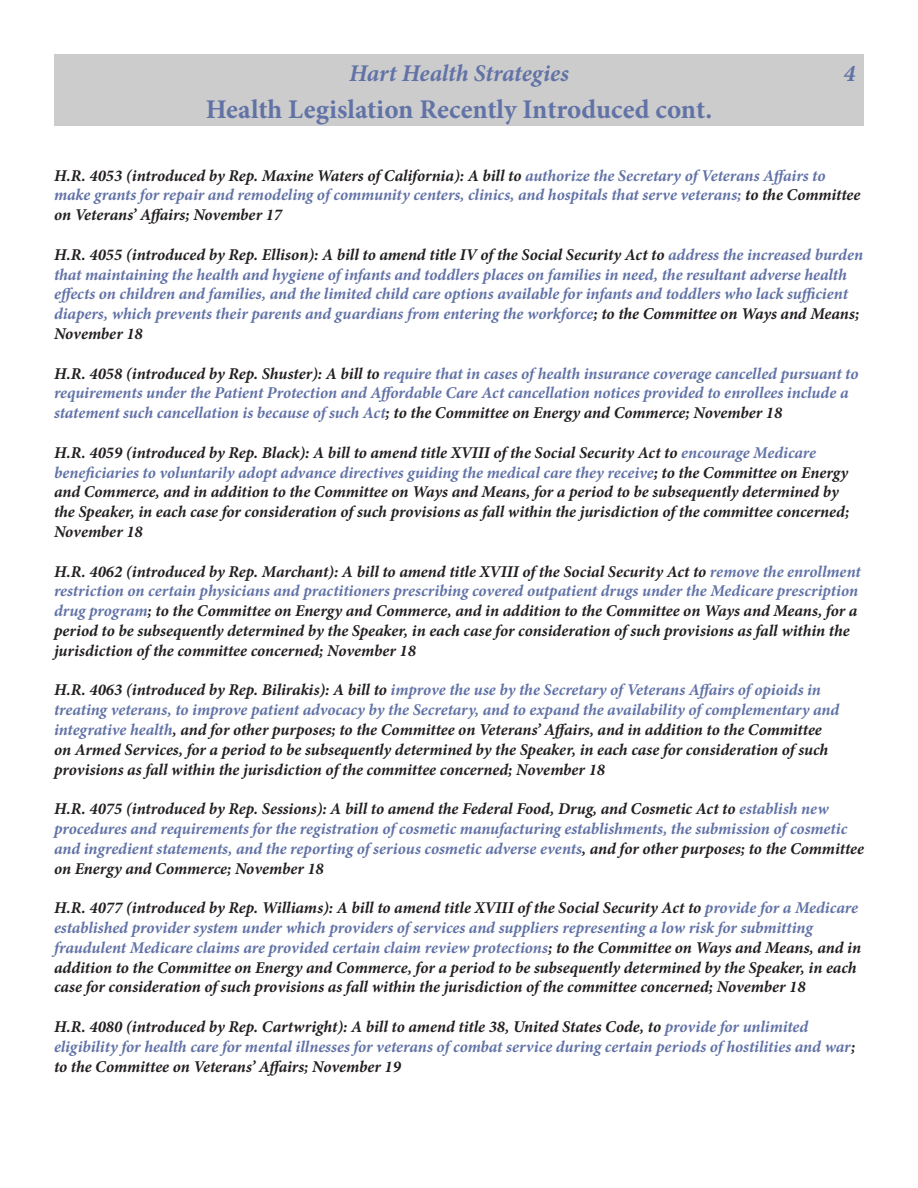
<style>
.page{position:relative;width:918px;height:1188px;background:#fff}
.page>*{position:absolute;margin:0;border:0;box-sizing:border-box;transform-origin:0 0}
.t1{font:700 27px "Minion Pro";color:#6172a6}
.t2{font:italic 700 24px "Minion Pro";letter-spacing:-.005em;color:#6172a6}
.t3{font:italic 700 16.5px/19.8px "Minion Pro";letter-spacing:-.005em;color:#231f20}
.t4{font:italic 700 16.5px/19.8px "Minion Pro";letter-spacing:-.005em;color:#6172a6}
.s1{color:#231f20}
.s2{color:#6172a6}
</style>
<div class="page">
<div style="left:54px;top:54px;width:810px;height:36px;background:#ccc"></div>
<div style="left:54px;top:90px;width:810px;height:36px;background:#ccc"></div>
<p class="t2" style="left:349px;top:56px;width:221px">Hart Health Strategies</p>
<p class="t2" style="left:844px;top:56px;width:13px">4</p>
<p class="t1" style="left:206px;top:90px;width:508px">Health Legislation Recently Introduced cont.</p>
<p class="t4" style="left:54px;top:165px;width:808px"><span class="s1">H.R. 4053 (introduced by Rep. Maxine Waters of California): A bill to</span> authorize the Secretary of Veterans Affairs to make grants for repair and remodeling of community centers, clinics, and hospitals that serve veterans; <span class="s1">to the Committee on Veterans’ Affairs; November 17</span></p>
<p class="t4" style="left:54px;top:244px;width:811px"><span class="s1">H.R. 4055 (introduced by Rep. Ellison): A bill to amend title IV of the Social Security Act to</span> address the increased burden that maintaining the health and hygiene of infants and toddlers places on families in need, the resultant adverse health effects on children and families, and the limited child care options available for infants and toddlers who lack sufficient diapers, which prevents their parents and guardians from entering the workforce<span class="s1">; to the Committee on Ways and Means; November 18</span></p>
<p class="t4" style="left:54px;top:363px;width:806px"><span class="s1">H.R. 4058 (introduced by Rep. Shuster): A bill to</span> require that in cases of health insurance coverage cancelled pursuant to requirements under the Patient Protection and Affordable Care Act cancellation notices provided to enrollees include a statement such cancellation is because of such Act<span class="s1">; to the Committee on Energy and Commerce; November 18</span></p>
<p class="t3" style="left:54px;top:442px;width:797px">H.R. 4059 (introduced by Rep. Black): A bill to amend title XVIII of the Social Security Act to <span class="s2">encourage Medicare beneficiaries to voluntarily adopt advance directives guiding the medical care they receive</span>; to the Committee on Energy and Commerce, and in addition to the Committee on Ways and Means, for a period to be subsequently determined by the Speaker, in each case for consideration of such provisions as fall within the jurisdiction of the committee concerned; November 18</p>
<p class="t3" style="left:54px;top:561px;width:808px">H.R. 4062 (introduced by Rep. Marchant): A bill to amend title XVIII of the Social Security Act to <span class="s2">remove the enrollment restriction on certain physicians and practitioners prescribing covered outpatient drugs under the Medicare prescription drug program</span>; to the Committee on Energy and Commerce, and in addition to the Committee on Ways and Means, for a period to be subsequently determined by the Speaker, in each case for consideration of such provisions as fall within the jurisdiction of the committee concerned; November 18</p>
<p class="t3" style="left:54px;top:680px;width:787px">H.R. 4063 (introduced by Rep. Bilirakis): A bill to <span class="s2">improve the use by the Secretary of Veterans Affairs of opioids in treating veterans, to improve patient advocacy by the Secretary, and to expand the availability of complementary and integrative health</span>, and for other purposes; to the Committee on Veterans’ Affairs, and in addition to the Committee on Armed Services, for a period to be subsequently determined by the Speaker, in each case for consideration of such provisions as fall within the jurisdiction of the committee concerned; November 18</p>
<p class="t4" style="left:54px;top:799px;width:811px"><span class="s1">H.R. 4075 (introduced by Rep. Sessions): A bill to amend the Federal Food, Drug, and Cosmetic Act to</span> establish new procedures and requirements for the registration of cosmetic manufacturing establishments, the submission of cosmetic and ingredient statements, and the reporting of serious cosmetic adverse events<span class="s1">, and for other purposes; to the Committee on Energy and Commerce; November 18</span></p>
<p class="t3" style="left:54px;top:898px;width:809px">H.R. 4077 (introduced by Rep. Williams): A bill to amend title XVIII of the Social Security Act to <span class="s2">provide for a Medicare established provider system under which providers of services and suppliers representing a low risk for submitting fraudulent Medicare claims are provided certain claim review protections</span>; to the Committee on Ways and Means, and in addition to the Committee on Energy and Commerce, for a period to be subsequently determined by the Speaker, in each case for consideration of such provisions as fall within the jurisdiction of the committee concerned; November 18</p>
<p class="t4" style="left:54px;top:1017px;width:803px"><span class="s1">H.R. 4080 (introduced by Rep. Cartwright): A bill to amend title 38, United States Code, to</span> provide for unlimited eligibility for health care for mental illnesses for veterans of combat service during certain periods of hostilities and war<span class="s1">; to the Committee on Veterans’ Affairs; November 19</span></p>
</div>
